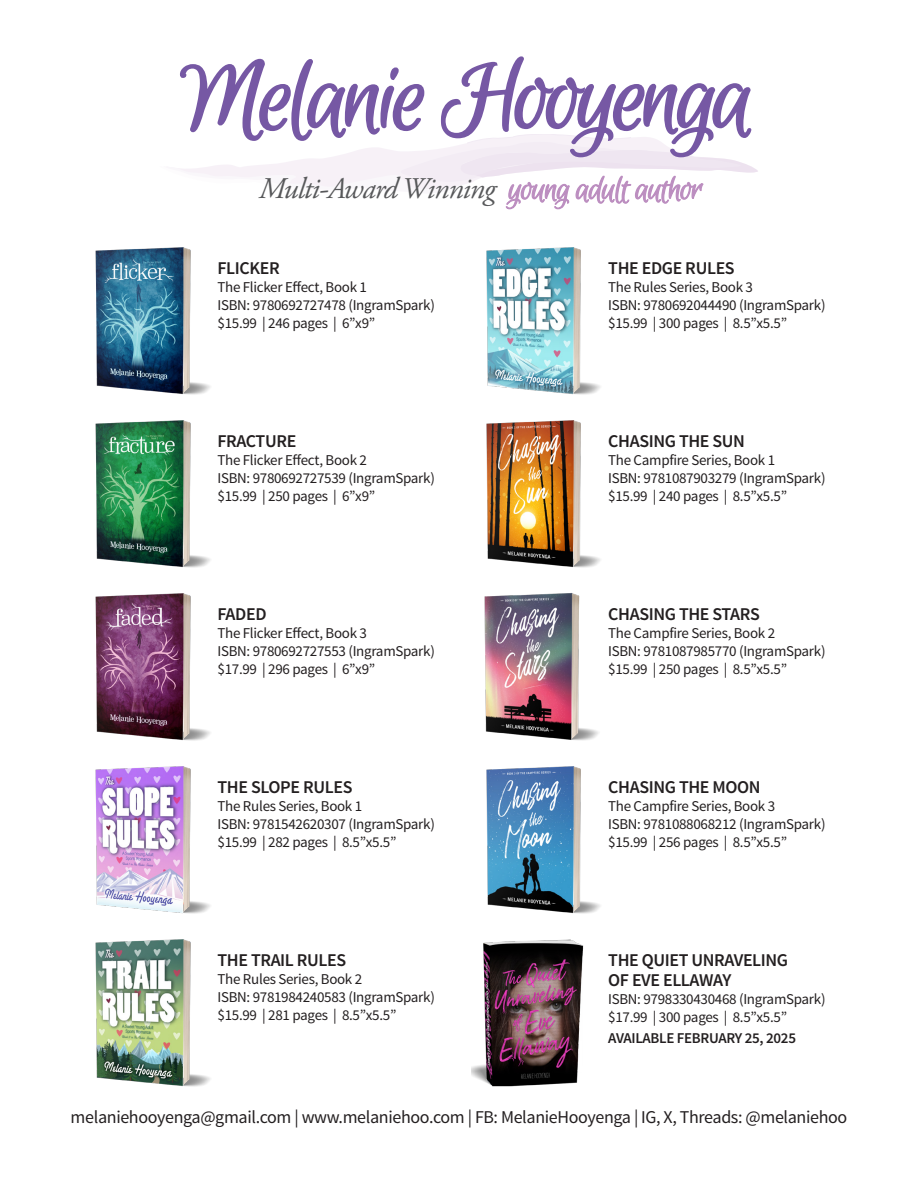
<style>
.page{position:relative;width:918px;height:1188px;background:#fff}
.page>*{position:absolute;margin:0;border:0;box-sizing:border-box;transform-origin:0 0}
.t1{font:italic 30px "Adobe Garamond Pro";letter-spacing:-.03em;color:#57585a}
.t2{font:600 18px/19.5px "Source Sans Pro";letter-spacing:-.02em;color:#231f20}
.details{font:18px "Source Sans Pro";letter-spacing:-.02em;color:#231f20}
.details-2{font:15px "Source Sans Pro";letter-spacing:-.02em;color:#231f20}
.details-3{font:600 15px "Source Sans Pro";letter-spacing:-.02em;color:#231f20}
</style>
<div class="page">
<svg style="left:180px;top:56px;width:578px;height:154px"></svg>
<img style="left:95px;top:247px;width:115px;height:148px">
<img style="left:486px;top:247px;width:114px;height:148px">
<img style="left:95px;top:593px;width:115px;height:148px">
<img style="left:484px;top:593px;width:115px;height:148px">
<img style="left:95px;top:420px;width:115px;height:148px">
<img style="left:486px;top:420px;width:114px;height:148px">
<img style="left:95px;top:766px;width:115px;height:148px">
<img style="left:486px;top:766px;width:114px;height:148px">
<img style="left:95px;top:939px;width:115px;height:148px">
<img style="left:472px;top:939px;width:112px;height:148px">
<p class="t1" style="left:259px;top:171px;width:238px">Multi-Award Winning</p>
<p class="t2" style="left:218px;top:259px;width:64px">FLICKER</p>
<p class="details-2" style="left:218px;top:278px;width:151px">The Flicker Effect, Book 1</p>
<p class="details-2" style="left:218px;top:296px;width:219px">ISBN: 9780692727478 (IngramSpark)</p>
<p class="details-2" style="left:218px;top:314px;width:159px">$15.99 | 246 pages | 6”x9”</p>
<p class="t2" style="left:218px;top:432px;width:80px">FRACTURE</p>
<p class="details-2" style="left:218px;top:451px;width:151px">The Flicker Effect, Book 2</p>
<p class="details-2" style="left:218px;top:469px;width:219px">ISBN: 9780692727539 (IngramSpark)</p>
<p class="details-2" style="left:218px;top:487px;width:159px">$15.99 | 250 pages | 6”x9”</p>
<p class="t2" style="left:218px;top:605px;width:51px">FADED</p>
<p class="details-2" style="left:218px;top:624px;width:151px">The Flicker Effect, Book 3</p>
<p class="details-2" style="left:218px;top:642px;width:219px">ISBN: 9780692727553 (IngramSpark)</p>
<p class="details-2" style="left:218px;top:660px;width:159px">$17.99 | 296 pages | 6”x9”</p>
<p class="t2" style="left:218px;top:778px;width:136px">THE SLOPE RULES</p>
<p class="details-2" style="left:218px;top:797px;width:146px">The Rules Series, Book 1</p>
<p class="details-2" style="left:218px;top:815px;width:219px">ISBN: 9781542620307 (IngramSpark)</p>
<p class="details-2" style="left:218px;top:833px;width:180px">$15.99 | 282 pages | 8.5”x5.5”</p>
<p class="t2" style="left:218px;top:951px;width:130px">THE TRAIL RULES</p>
<p class="details-2" style="left:218px;top:970px;width:146px">The Rules Series, Book 2</p>
<p class="details-2" style="left:218px;top:988px;width:219px">ISBN: 9781984240583 (IngramSpark)</p>
<p class="details-2" style="left:218px;top:1006px;width:180px">$15.99 | 281 pages | 8.5”x5.5”</p>
<p class="t2" style="left:608px;top:259px;width:128px">THE EDGE RULES</p>
<p class="details-2" style="left:608px;top:278px;width:146px">The Rules Series, Book 3</p>
<p class="details-2" style="left:608px;top:296px;width:219px">ISBN: 9780692044490 (IngramSpark)</p>
<p class="details-2" style="left:608px;top:314px;width:180px">$15.99 | 300 pages | 8.5”x5.5”</p>
<p class="t2" style="left:608px;top:432px;width:138px">CHASING THE SUN</p>
<p class="details-2" style="left:608px;top:451px;width:168px">The Campfire Series, Book 1</p>
<p class="details-2" style="left:608px;top:469px;width:219px">ISBN: 9781087903279 (IngramSpark)</p>
<p class="details-2" style="left:608px;top:487px;width:180px">$15.99 | 240 pages | 8.5”x5.5”</p>
<p class="t2" style="left:608px;top:605px;width:153px">CHASING THE STARS</p>
<p class="details-2" style="left:608px;top:624px;width:168px">The Campfire Series, Book 2</p>
<p class="details-2" style="left:608px;top:642px;width:219px">ISBN: 9781087985770 (IngramSpark)</p>
<p class="details-2" style="left:608px;top:660px;width:180px">$15.99 | 250 pages | 8.5”x5.5”</p>
<p class="t2" style="left:608px;top:778px;width:154px">CHASING THE MOON</p>
<p class="details-2" style="left:608px;top:797px;width:168px">The Campfire Series, Book 3</p>
<p class="details-2" style="left:608px;top:815px;width:219px">ISBN: 9781088068212 (IngramSpark)</p>
<p class="details-2" style="left:608px;top:833px;width:180px">$15.99 | 256 pages | 8.5”x5.5”</p>
<p class="t2" style="left:608px;top:951px;width:181px">THE QUIET UNRAVELING<br>OF EVE ELLAWAY</p>
<p class="details-2" style="left:608px;top:990px;width:219px">ISBN: 9798330430468 (IngramSpark)</p>
<p class="details-2" style="left:608px;top:1008px;width:180px">$17.99 | 300 pages | 8.5”x5.5”</p>
<p class="details-3" style="left:608px;top:1028px;width:189px">AVAILABLE FEBRUARY 25, 2025</p>
<p class="details" style="left:71px;top:1106px;width:778px">melaniehooyenga@gmail.com | www.melaniehoo.com | FB: MelanieHooyenga | IG, X, Threads: @melaniehoo</p>
</div>
